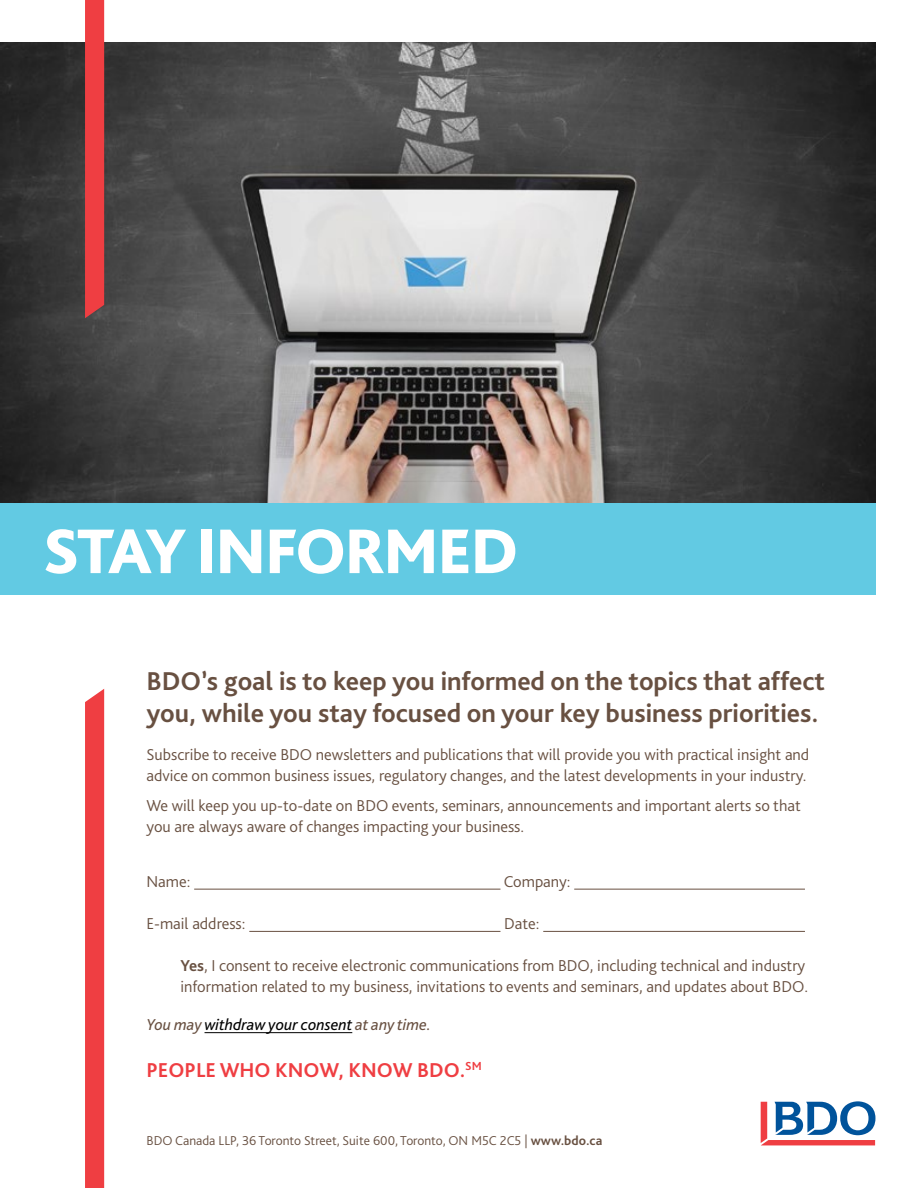
<style>
.page{position:relative;width:918px;height:1188px;background:#fff}
.page>*{position:absolute;margin:0;border:0;box-sizing:border-box;transform-origin:0 0}
.t1{font:800 66px "Bliss Pro";letter-spacing:-.03em;color:#fff}
.t2{font:700 27px/32.4px "Bliss Pro";color:#685041}
.t3{font:700 21px "Bliss Pro";color:#ef3e42}
.t4{font:300 16.5px/21px "Bliss Pro";color:#685041}
.t5{font:italic 16.5px "Bliss Pro";color:#000}
.t6{font:300 13.5px "Bliss Pro";color:#685041}
.s1{font-weight:700}
.s2{color:#685041}
</style>
<div class="page">
<img style="left:0;top:43px;width:875px;height:460px">
<hr style="left:194px;top:889px;width:306px;height:1px;background:#685041">
<hr style="left:574px;top:889px;width:231px;height:1px;background:#685041">
<hr style="left:249px;top:931px;width:251px;height:1px;background:#685041">
<hr style="left:543px;top:931px;width:262px;height:1px;background:#685041">
<hr style="left:205px;top:1032px;width:147px;height:1px;background:#000">
<div style="left:0;top:503px;width:875px;height:92px;background:#62cae3"></div>
<svg style="left:761px;top:1101px;width:114px;height:44px"></svg>
<div style="left:85px;top:0;width:19px;height:318px;background:#ef3e42"></div>
<div style="left:85px;top:689px;width:19px;height:499px;background:#ef3e42"></div>
<h1 class="t1" style="left:43px;top:510px;width:478px">STAY INFORMED</h1>
<h2 class="t2" style="left:146px;top:664px;width:680px">BDO’s goal is to keep you informed on the topics that affect you, while you stay focused on your key business priorities.</h2>
<p class="t4" style="left:146px;top:744px;width:664px">Subscribe to receive BDO newsletters and publications that will provide you with practical insight and advice on common business issues, regulatory changes, and the latest developments in your industry.</p>
<p class="t4" style="left:146px;top:794px;width:656px">We will keep you up-to-date on BDO events, seminars, announcements and important alerts so that you are always aware of changes impacting your business.</p>
<p class="t4" style="left:146px;top:870px;width:45px">Name:</p>
<p class="t4" style="left:504px;top:870px;width:68px">Company:</p>
<p class="t4" style="left:146px;top:913px;width:101px">E-mail address:</p>
<p class="t4" style="left:504px;top:913px;width:37px">Date:</p>
<p class="t4" style="left:181px;top:955px;width:629px"><span class="s1">Yes</span>, I consent to receive electronic communications from BDO, including technical and industry information related to my business, invitations to events and seminars, and updates about BDO.</p>
<p class="t5" style="left:146px;top:1014px;width:286px"><span class="s2">You may</span> withdraw your consent <span class="s2">at any time.</span></p>
<p class="t3" style="left:146px;top:1057px;width:337px">PEOPLE WHO KNOW, KNOW BDO.<sup>SM</sup></p>
<p class="t6" style="left:146px;top:1133px;width:457px">BDO Canada LLP, 36 Toronto Street, Suite 600, Toronto, ON M5C 2C5 | <span class="s1">www.bdo.ca</span></p>
</div>
